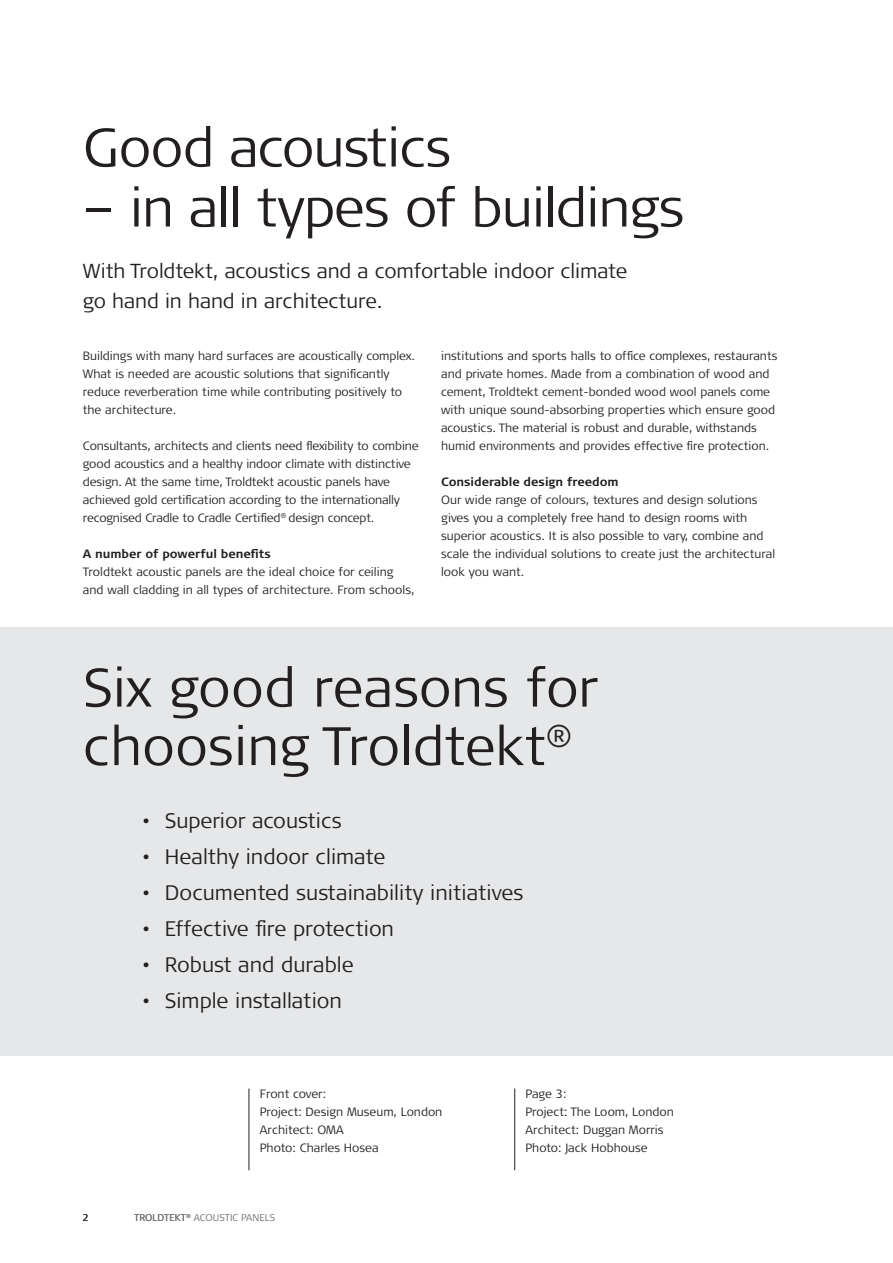
<style>
.page{position:relative;width:893px;height:1263px;background:#fff}
.page>*{position:absolute;margin:0;border:0;box-sizing:border-box;transform-origin:0 0}
.Heading{font:300 54px/58.5px "Signa Pro";letter-spacing:-.01em;color:#231f20}
.Ingress{font:300 21px "Signa Pro";color:#231f20}
.Ingress-2{font:300 20.25px/30px "Signa Pro";letter-spacing:-.005em;color:#231f20}
.Brødtekst{font:300 12px/18px "Signa Pro";color:#231f20}
.Brødtekst-2{font:700 12px "Signa Pro";color:#231f20}
.t1{font:300 9.75px "Signa Pro";letter-spacing:.01em;color:#6c6d70}
.t2{font:300 9.75px "Signa Pro";color:#231f20}
.t3{font:300 5.7px "Signa Pro";color:#6c6d70}
</style>
<div class="page">
<div style="left:0;top:628px;width:893px;height:428px;background:#e6e7e9"></div>
<hr style="left:514px;top:1088px;width:1px;height:82px;background:#231f20">
<hr style="left:249px;top:1088px;width:1px;height:82px;background:#231f20">
<p class="Heading" style="left:83px;top:116px;width:370px">Good acoustics</p>
<p class="Heading" style="left:83px;top:176px;width:603px">– in all types of buildings</p>
<p class="Ingress-2" style="left:83px;top:255px;width:546px">With Troldtekt, acoustics and a comfortable indoor climate go hand in hand in architecture.</p>
<p class="Brødtekst" style="left:83px;top:346px;width:333px">Buildings with many hard surfaces are acoustically complex.<br>What is needed are acoustic solutions that significantly reduce reverberation time while contributing positively to the architecture.</p>
<p class="Brødtekst" style="left:83px;top:436px;width:337px">Consultants, architects and clients need flexibility to combine good acoustics and a healthy indoor climate with distinctive design. At the same time, Troldtekt acoustic panels have achieved gold certification according to the internationally recognised Cradle to Cradle Certified<sup>®</sup> design concept.</p>
<p class="Brødtekst-2" style="left:83px;top:546px;width:189px">A number of powerful benefits</p>
<p class="Brødtekst" style="left:83px;top:562px;width:333px">Troldtekt acoustic panels are the ideal choice for ceiling and wall cladding in all types of architecture. From schools,</p>
<p class="Brødtekst" style="left:441px;top:346px;width:338px">institutions and sports halls to office complexes, restaurants and private homes. Made from a combination of wood and cement, Troldtekt cement-bonded wood wool panels come with unique sound-absorbing properties which ensure good acoustics. The material is robust and durable, withstands humid environments and provides effective fire protection.</p>
<p class="Brødtekst-2" style="left:441px;top:474px;width:179px">Considerable design freedom</p>
<p class="Brødtekst" style="left:441px;top:490px;width:335px">Our wide range of colours, textures and design solutions gives you a completely free hand to design rooms with superior acoustics. It is also possible to vary, combine and scale the individual solutions to create just the architectural look you want.</p>
<p class="Heading" style="left:83px;top:656px;width:517px">Six good reasons for choosing Troldtekt<sup>®</sup></p>
<p class="Ingress" style="left:142px;top:806px;width:201px">• Superior acoustics</p>
<p class="Ingress" style="left:142px;top:842px;width:245px">• Healthy indoor climate</p>
<p class="Ingress" style="left:142px;top:878px;width:383px">• Documented sustainability initiatives</p>
<p class="Ingress" style="left:142px;top:914px;width:253px">• Effective fire protection</p>
<p class="Ingress" style="left:142px;top:950px;width:213px">• Robust and durable</p>
<p class="Ingress" style="left:142px;top:986px;width:201px">• Simple installation</p>
<p class="Brødtekst" style="left:260px;top:1084px;width:68px">Front cover:</p>
<p class="Brødtekst" style="left:260px;top:1102px;width:184px">Project: Design Museum, London</p>
<p class="Brødtekst" style="left:260px;top:1120px;width:85px">Architect: OMA</p>
<p class="Brødtekst" style="left:260px;top:1138px;width:120px">Photo: Charles Hosea</p>
<p class="t3" style="left:186px;top:1212px;width:6px">®</p>
<p class="t2" style="left:83px;top:1211px;width:7px">2</p>
<p class="t1" style="left:134px;top:1211px;width:142px">TROLDTEKT ACOUSTIC PANELS</p>
<p class="Brødtekst" style="left:526px;top:1084px;width:42px">Page 3:</p>
<p class="Brødtekst" style="left:526px;top:1102px;width:150px">Project: The Loom, London</p>
<p class="Brødtekst" style="left:526px;top:1120px;width:139px">Architect: Duggan Morris</p>
<p class="Brødtekst" style="left:526px;top:1138px;width:123px">Photo: Jack Hobhouse</p>
</div>
